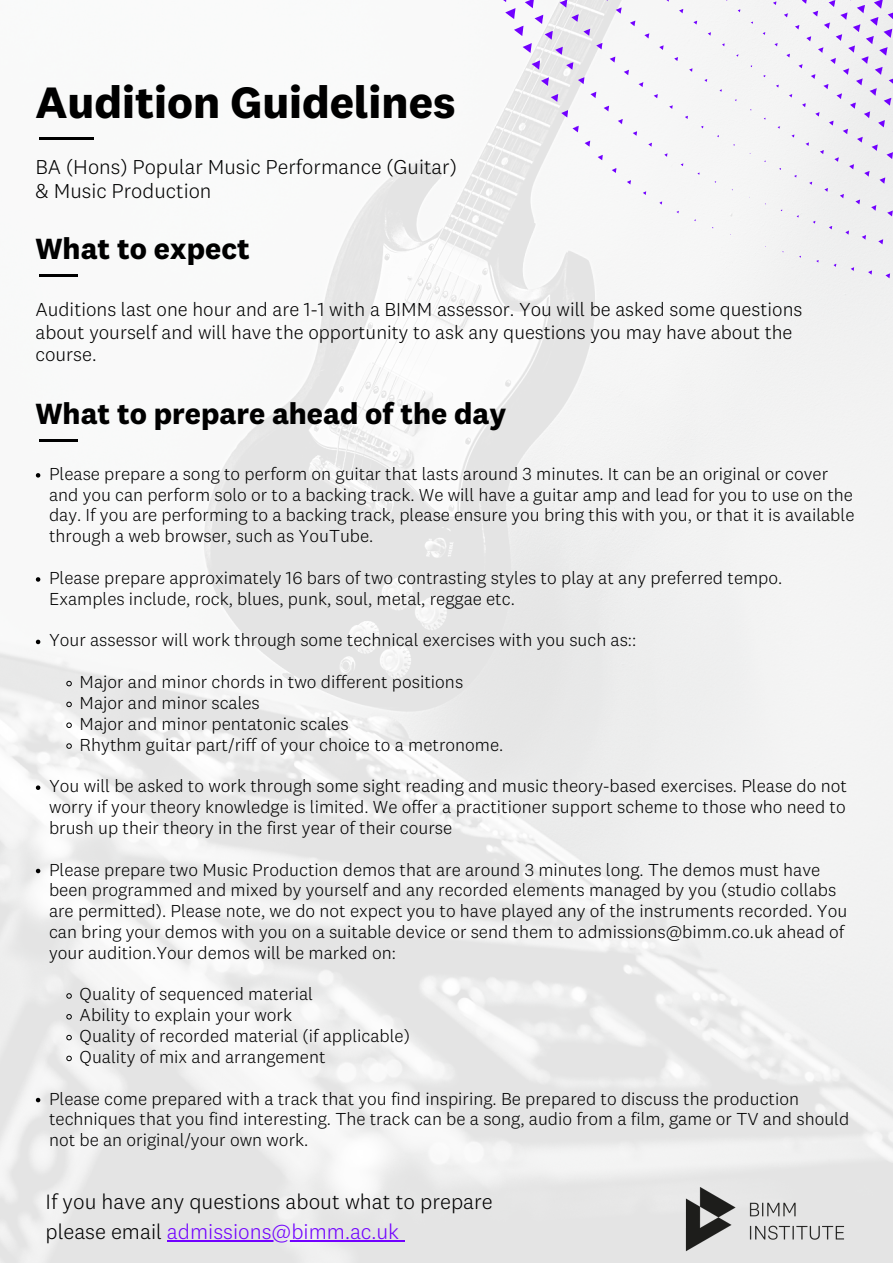
<style>
.page{position:relative;width:893px;height:1263px;background:#fff}
.page>*{position:absolute;margin:0;border:0;box-sizing:border-box;transform-origin:0 0}
.t1{font:700 45.6px "National 2";color:#000}
.t2{font:700 30.3px "National 2";color:#000}
.t3{font:300 21.52px/29.8px "National 2";color:#000}
.t4{font:300 20.85px/24.2px "National 2";color:#000}
.t5{font:300 19.5px/22.5px "National 2";color:#000}
.t6{font:300 18px/20.9px "National 2";color:#000}
.s1{color:#7100ff}
</style>
<div class="page">
<img style="left:0;top:0;width:893px;height:1263px">
<hr style="left:39px;top:137px;width:54px;height:3px;background:#000">
<hr style="left:39px;top:274px;width:39px;height:2px;background:#000">
<svg style="left:762px;top:31px;width:4px;height:4px"></svg>
<div style="left:773px;top:0;width:120px;height:245px;background:#f0f0f1"></div>
<svg style="left:496px;top:0;width:245px;height:195px"></svg>
<svg style="left:659px;top:201px;width:4px;height:4px"></svg>
<svg style="left:676px;top:210px;width:4px;height:4px"></svg>
<svg style="left:816px;top:259px;width:3px;height:4px"></svg>
<svg style="left:833px;top:263px;width:4px;height:4px"></svg>
<svg style="left:850px;top:266px;width:5px;height:5px"></svg>
<svg style="left:868px;top:269px;width:6px;height:6px"></svg>
<svg style="left:885px;top:272px;width:7px;height:7px"></svg>
<img style="left:681px;top:1182px;width:167px;height:74px">
<hr style="left:39px;top:439px;width:39px;height:3px;background:#000">
<hr style="left:167px;top:1240px;width:232px;height:2px;background:#7100ff">
<svg style="left:36px;top:473px;width:4px;height:5px"></svg>
<svg style="left:36px;top:577px;width:4px;height:5px"></svg>
<svg style="left:36px;top:640px;width:4px;height:4px"></svg>
<svg style="left:66px;top:681px;width:6px;height:5px"></svg>
<svg style="left:66px;top:701px;width:6px;height:6px"></svg>
<svg style="left:66px;top:722px;width:6px;height:6px"></svg>
<svg style="left:66px;top:743px;width:6px;height:6px"></svg>
<svg style="left:36px;top:785px;width:4px;height:5px"></svg>
<svg style="left:36px;top:869px;width:4px;height:4px"></svg>
<svg style="left:66px;top:993px;width:6px;height:6px"></svg>
<svg style="left:66px;top:1014px;width:6px;height:6px"></svg>
<svg style="left:66px;top:1035px;width:6px;height:5px"></svg>
<svg style="left:66px;top:1055px;width:6px;height:6px"></svg>
<svg style="left:36px;top:1098px;width:4px;height:4px"></svg>
<h1 class="t1" style="left:35px;top:83px;width:421px">Audition Guidelines</h1>
<p class="t4" style="left:35px;top:156px;width:423px">BA (Hons) Popular Music Performance (Guitar) &amp; Music Production</p>
<h2 class="t2" style="left:35px;top:236px;width:216px">What to expect</h2>
<p class="t5" style="left:35px;top:300px;width:768px">Auditions last one hour and are 1-1 with a BIMM assessor. You will be asked some questions about yourself and will have the opportunity to ask any questions you may have about the course.</p>
<h2 class="t2" style="left:35px;top:401px;width:472px">What to prepare ahead of the day</h2>
<p class="t6" style="left:49px;top:465px;width:807px">Please prepare a song to perform on guitar that lasts around 3 minutes. It can be an original or cover and you can perform solo or to a backing track. We will have a guitar amp and lead for you to use on the day. If you are performing to a backing track, please ensure you bring this with you, or that it is available through a web browser, such as YouTube.</p>
<p class="t6" style="left:49px;top:569px;width:735px">Please prepare approximately 16 bars of two contrasting styles to play at any preferred tempo.<br>Examples include, rock, blues, punk, soul, metal, reggae etc.</p>
<p class="t6" style="left:49px;top:631px;width:589px">Your assessor will work through some technical exercises with you such as::</p>
<p class="t6" style="left:80px;top:673px;width:425px">Major and minor chords in two different positions Major and minor scales<br>Major and minor pentatonic scales<br>Rhythm guitar part/riff of your choice to a metronome.</p>
<p class="t6" style="left:49px;top:777px;width:799px;text-align:justify">You will be asked to work through some sight reading and music theory-based exercises. Please do not worry if your theory knowledge is limited. We offer a practitioner support scheme to those who need to brush up their theory in the first year of their course</p>
<p class="t6" style="left:49px;top:860px;width:799px">Please prepare two Music Production demos that are around 3 minutes long. The demos must have been programmed and mixed by yourself and any recorded elements managed by you (studio collabs are permitted). Please note, we do not expect you to have played any of the instruments recorded. You can bring your demos with you on a suitable device or send them to admissions@bimm.co.uk ahead of your audition.Your demos will be marked on:</p>
<p class="t6" style="left:80px;top:985px;width:332px">Quality of sequenced material<br>Ability to explain your work<br>Quality of recorded material (if applicable)<br>Quality of mix and arrangement</p>
<p class="t6" style="left:49px;top:1089px;width:802px">Please come prepared with a track that you find inspiring. Be prepared to discuss the production techniques that you find interesting. The track can be a song, audio from a film, game or TV and should not be an original/your own work.</p>
<p class="t3" style="left:45px;top:1188px;width:449px">If you have any questions about what to prepare please email <span class="s1">admissions@bimm.ac.uk</span></p>
</div>
